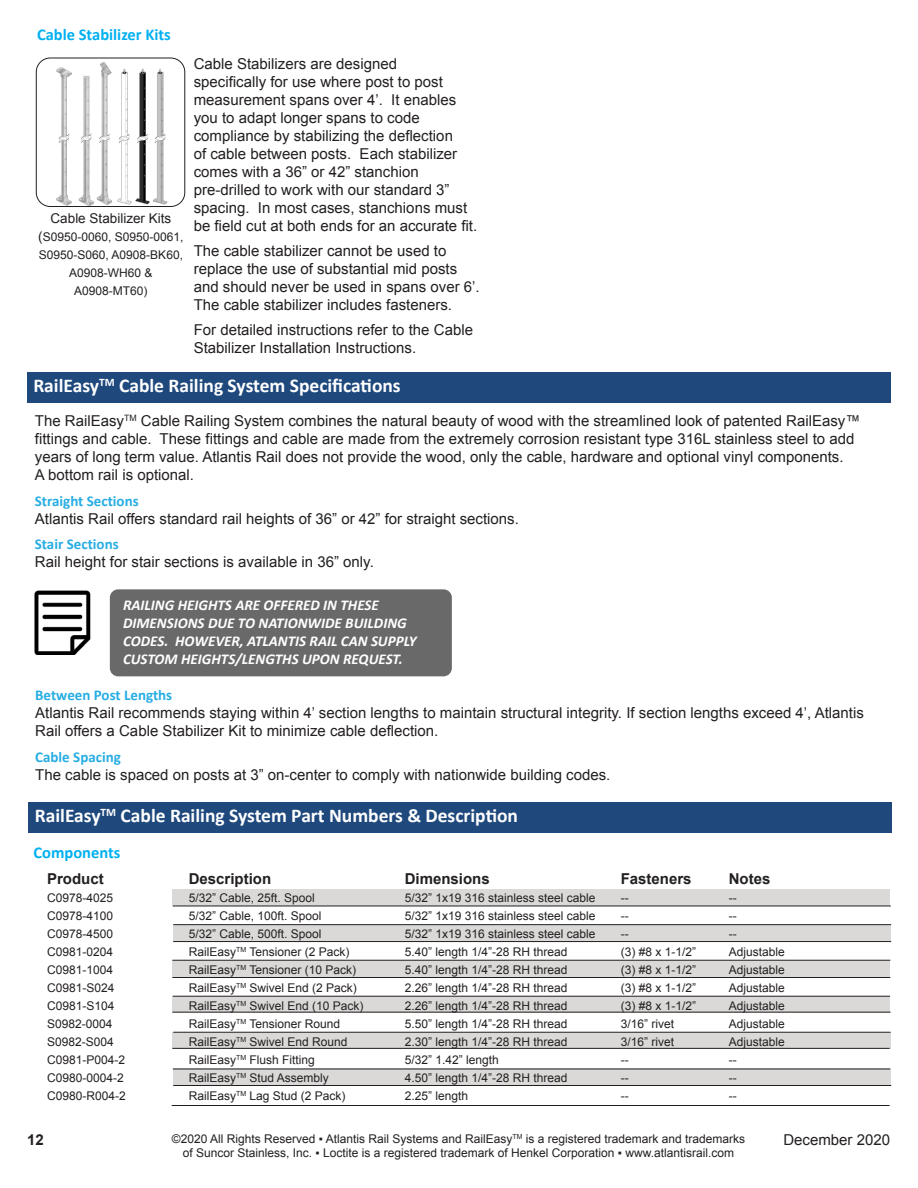
<style>
.page{position:relative;width:918px;height:1188px;background:#fff}
.page>*{position:absolute;margin:0;border:0;box-sizing:border-box;transform-origin:0 0}
.t1{font:700 19.5px "Calibri";color:#fff}
.t2{font:700 16.5px "Calibri";color:#00b0f0}
.t3{font:15px/18px "Arial";color:#231f20}
.t4{font:italic 700 15px/18px "Calibri";color:#fff}
.t5{font:700 15px "Calibri";color:#27ade3}
.t6{font:700 15px "Arial";color:#231f20}
.t7{font:13.5px "Arial";color:#231f20}
.t8{font:12px/18px "Arial";color:#231f20;text-align:center}
.s1{font-size:13.5px}
</style>
<div class="page">
<div style="left:27px;top:372px;width:864px;height:31px;background:#1f497d"></div>
<div style="left:110px;top:589px;width:342px;height:87px;background:#686968;border-radius:8px"></div>
<img style="left:34px;top:591px;width:57px;height:63px">
<img style="left:56px;top:62px;width:112px;height:143px">
<div style="left:36px;top:58px;width:149px;height:149px;border:1px solid #231f20;border-radius:14px"></div>
<div style="left:28px;top:802px;width:864px;height:31px;background:#1f497d"></div>
<div style="left:173px;top:961px;width:717px;height:16px;background:#dbd9d8"></div>
<div style="left:172px;top:996px;width:718px;height:17px;background:#dbd9d8"></div>
<div style="left:172px;top:1032px;width:719px;height:17px;background:#dbd9d8"></div>
<div style="left:173px;top:1069px;width:718px;height:16px;background:#dbd9d8"></div>
<div style="left:173px;top:925px;width:718px;height:17px;background:#dbd9d8"></div>
<div style="left:173px;top:889px;width:717px;height:17px;background:#dbd9d8"></div>
<hr style="left:173px;top:906px;width:718px;height:1px;background:#231f20">
<hr style="left:173px;top:924px;width:718px;height:1px;background:#231f20">
<hr style="left:173px;top:941px;width:718px;height:1px;background:#231f20">
<hr style="left:172px;top:960px;width:718px;height:1px;background:#231f20">
<hr style="left:172px;top:977px;width:718px;height:1px;background:#231f20">
<hr style="left:173px;top:996px;width:717px;height:1px;background:#231f20">
<hr style="left:172px;top:1012px;width:719px;height:1px;background:#231f20">
<hr style="left:173px;top:1032px;width:718px;height:1px;background:#231f20">
<hr style="left:172px;top:1048px;width:718px;height:1px;background:#231f20">
<hr style="left:173px;top:1069px;width:717px;height:1px;background:#231f20">
<hr style="left:173px;top:1085px;width:718px;height:1px;background:#231f20">
<hr style="left:172px;top:1105px;width:718px;height:1px;background:#231f20">
<p class="t2" style="left:37px;top:24px;width:135px">Cable Stabilizer Kits</p>
<p class="t7" style="left:51px;top:210px;width:122px">Cable Stabilizer Kits</p>
<p class="t8" style="left:38px;top:228px;width:147px"><span class="s1">(</span>S0950-0060, S0950-0061,<br>S0950-S060, A0908-BK60,<br>A0908-WH60 &amp;<br>A0908-MT60)</p>
<p class="t3" style="left:194px;top:54px;width:285px">Cable Stabilizers are designed<br>specifically for use where post to post measurement spans over 4’. It enables you to adapt longer spans to code compliance by stabilizing the deflection<br>of cable between posts. Each stabilizer comes with a 36” or 42” stanchion pre-drilled to work with our standard 3” spacing. In most cases, stanchions must be field cut at both ends for an accurate fit.</p>
<p class="t3" style="left:194px;top:242px;width:287px">The cable stabilizer cannot be used to replace the use of substantial mid posts and should never be used in spans over 6’.<br>The cable stabilizer includes fasteners.</p>
<p class="t3" style="left:194px;top:321px;width:281px">For detailed instructions refer to the Cable<br>Stabilizer Installation Instructions.</p>
<h1 class="t1" style="left:33px;top:373px;width:369px">RailEasy<sup>TM</sup> Cable Railing System Specifications</h1>
<p class="t3" style="left:35px;top:412px;width:827px">The RailEasy<sup>TM</sup> Cable Railing System combines the natural beauty of wood with the streamlined look of patented RailEasy™ fittings and cable. These fittings and cable are made from the extremely corrosion resistant type 316L stainless steel to add years of long term value. Atlantis Rail does not provide the wood, only the cable, hardware and optional vinyl components.<br>A bottom rail is optional.</p>
<p class="t5" style="left:35px;top:491px;width:105px">Straight Sections</p>
<p class="t3" style="left:35px;top:509px;width:486px">Atlantis Rail offers standard rail heights of 36” or 42” for straight sections.</p>
<p class="t5" style="left:35px;top:534px;width:85px">Stair Sections</p>
<p class="t3" style="left:35px;top:553px;width:341px">Rail height for stair sections is available in 36” only.</p>
<p class="t4" style="left:123px;top:596px;width:295px">RAILING HEIGHTS ARE OFFERED IN THESE DIMENSIONS DUE TO NATIONWIDE BUILDING CODES. HOWEVER, ATLANTIS RAIL CAN SUPPLY CUSTOM HEIGHTS/LENGTHS UPON REQUEST.</p>
<p class="t5" style="left:35px;top:686px;width:139px">Between Post Lengths</p>
<p class="t3" style="left:35px;top:704px;width:830px">Atlantis Rail recommends staying within 4’ section lengths to maintain structural integrity. If section lengths exceed 4’, Atlantis<br>Rail offers a Cable Stabilizer Kit to minimize cable deflection.</p>
<p class="t5" style="left:35px;top:747px;width:87px">Cable Spacing</p>
<p class="t3" style="left:35px;top:765px;width:577px">The cable is spaced on posts at 3” on-center to comply with nationwide building codes.</p>
<h1 class="t1" style="left:35px;top:803px;width:485px">RailEasy<sup>TM</sup> Cable Railing System Part Numbers &amp; Description</h1>
<p class="t2" style="left:34px;top:842px;width:88px">Components</p>
<p class="t6" style="left:47px;top:868px;width:58px">Product</p>
<p class="t6" style="left:189px;top:868px;width:84px">Description</p>
<p class="t6" style="left:405px;top:868px;width:87px">Dimensions</p>
<p class="t6" style="left:621px;top:868px;width:72px">Fasteners</p>
<p class="t6" style="left:729px;top:868px;width:43px">Notes</p>
<p class="t8" style="left:47px;top:889px;width:68px">C0978-4025</p>
<p class="t8" style="left:189px;top:889px;width:128px">5/32” Cable, 25ft. Spool</p>
<p class="t8" style="left:405px;top:889px;width:192px">5/32” 1x19 316 stainless steel cable</p>
<p class="t8" style="left:621px;top:889px;width:9px">--</p>
<p class="t8" style="left:729px;top:889px;width:9px">--</p>
<p class="t8" style="left:47px;top:907px;width:68px">C0978-4100</p>
<p class="t8" style="left:189px;top:907px;width:134px">5/32” Cable, 100ft. Spool</p>
<p class="t8" style="left:405px;top:907px;width:192px">5/32” 1x19 316 stainless steel cable</p>
<p class="t8" style="left:621px;top:907px;width:9px">--</p>
<p class="t8" style="left:729px;top:907px;width:9px">--</p>
<p class="t8" style="left:47px;top:925px;width:68px">C0978-4500</p>
<p class="t8" style="left:189px;top:925px;width:134px">5/32” Cable, 500ft. Spool</p>
<p class="t8" style="left:405px;top:925px;width:192px">5/32” 1x19 316 stainless steel cable</p>
<p class="t8" style="left:621px;top:925px;width:9px">--</p>
<p class="t8" style="left:729px;top:925px;width:9px">--</p>
<p class="t8" style="left:47px;top:943px;width:68px">C0981-0204</p>
<p class="t8" style="left:189px;top:943px;width:162px">RailEasy<sup>TM</sup> Tensioner (2 Pack)</p>
<p class="t8" style="left:405px;top:943px;width:164px">5.40” length 1/4”-28 RH thread</p>
<p class="t8" style="left:621px;top:943px;width:77px">(3) #8 x 1-1/2”</p>
<p class="t8" style="left:729px;top:943px;width:58px">Adjustable</p>
<p class="t8" style="left:47px;top:961px;width:68px">C0981-1004</p>
<p class="t8" style="left:189px;top:961px;width:169px">RailEasy<sup>TM</sup> Tensioner (10 Pack)</p>
<p class="t8" style="left:405px;top:961px;width:164px">5.40” length 1/4”-28 RH thread</p>
<p class="t8" style="left:621px;top:961px;width:77px">(3) #8 x 1-1/2”</p>
<p class="t8" style="left:729px;top:961px;width:58px">Adjustable</p>
<p class="t8" style="left:47px;top:979px;width:69px">C0981-S024</p>
<p class="t8" style="left:189px;top:979px;width:170px">RailEasy<sup>TM</sup> Swivel End (2 Pack)</p>
<p class="t8" style="left:405px;top:979px;width:164px">2.26” length 1/4”-28 RH thread</p>
<p class="t8" style="left:621px;top:979px;width:77px">(3) #8 x 1-1/2”</p>
<p class="t8" style="left:729px;top:979px;width:58px">Adjustable</p>
<p class="t8" style="left:47px;top:997px;width:69px">C0981-S104</p>
<p class="t8" style="left:189px;top:997px;width:176px">RailEasy<sup>TM</sup> Swivel End (10 Pack)</p>
<p class="t8" style="left:405px;top:997px;width:164px">2.26” length 1/4”-28 RH thread</p>
<p class="t8" style="left:621px;top:997px;width:77px">(3) #8 x 1-1/2”</p>
<p class="t8" style="left:729px;top:997px;width:58px">Adjustable</p>
<p class="t8" style="left:47px;top:1015px;width:67px">S0982-0004</p>
<p class="t8" style="left:189px;top:1015px;width:153px">RailEasy<sup>TM</sup> Tensioner Round</p>
<p class="t8" style="left:405px;top:1015px;width:164px">5.50” length 1/4”-28 RH thread</p>
<p class="t8" style="left:621px;top:1015px;width:55px">3/16” rivet</p>
<p class="t8" style="left:729px;top:1015px;width:58px">Adjustable</p>
<p class="t8" style="left:47px;top:1033px;width:68px">S0982-S004</p>
<p class="t8" style="left:189px;top:1033px;width:160px">RailEasy<sup>TM</sup> Swivel End Round</p>
<p class="t8" style="left:405px;top:1033px;width:164px">2.30” length 1/4”-28 RH thread</p>
<p class="t8" style="left:621px;top:1033px;width:55px">3/16” rivet</p>
<p class="t8" style="left:729px;top:1033px;width:58px">Adjustable</p>
<p class="t8" style="left:47px;top:1051px;width:80px">C0981-P004-2</p>
<p class="t8" style="left:189px;top:1051px;width:128px">RailEasy<sup>TM</sup> Flush Fitting</p>
<p class="t8" style="left:405px;top:1051px;width:96px">5/32” 1.42” length</p>
<p class="t8" style="left:621px;top:1051px;width:9px">--</p>
<p class="t8" style="left:729px;top:1051px;width:9px">--</p>
<p class="t8" style="left:47px;top:1069px;width:78px">C0980-0004-2</p>
<p class="t8" style="left:189px;top:1069px;width:142px">RailEasy<sup>TM</sup> Stud Assembly</p>
<p class="t8" style="left:405px;top:1069px;width:164px">4.50” length 1/4”-28 RH thread</p>
<p class="t8" style="left:621px;top:1069px;width:9px">--</p>
<p class="t8" style="left:729px;top:1069px;width:9px">--</p>
<p class="t8" style="left:47px;top:1087px;width:80px">C0980-R004-2</p>
<p class="t8" style="left:189px;top:1087px;width:158px">RailEasy<sup>TM</sup> Lag Stud (2 Pack)</p>
<p class="t8" style="left:405px;top:1087px;width:65px">2.25” length</p>
<p class="t8" style="left:621px;top:1087px;width:9px">--</p>
<p class="t8" style="left:729px;top:1087px;width:9px">--</p>
<p class="t8" style="left:172px;top:1132px;width:575px;line-height:14.4px">©2020 All Rights Reserved ▪ Atlantis Rail Systems and RailEasy<sup>TM</sup> is a registered trademark and trademarks of Suncor Stainless, Inc. ▪ Loctite is a registered trademark of Henkel Corporation ▪ www.atlantisrail.com</p>
<p class="t6" style="left:27px;top:1130px;width:18px">12</p>
<p class="t3" style="left:783px;top:1131px;width:108px">December 2020</p>
</div>
